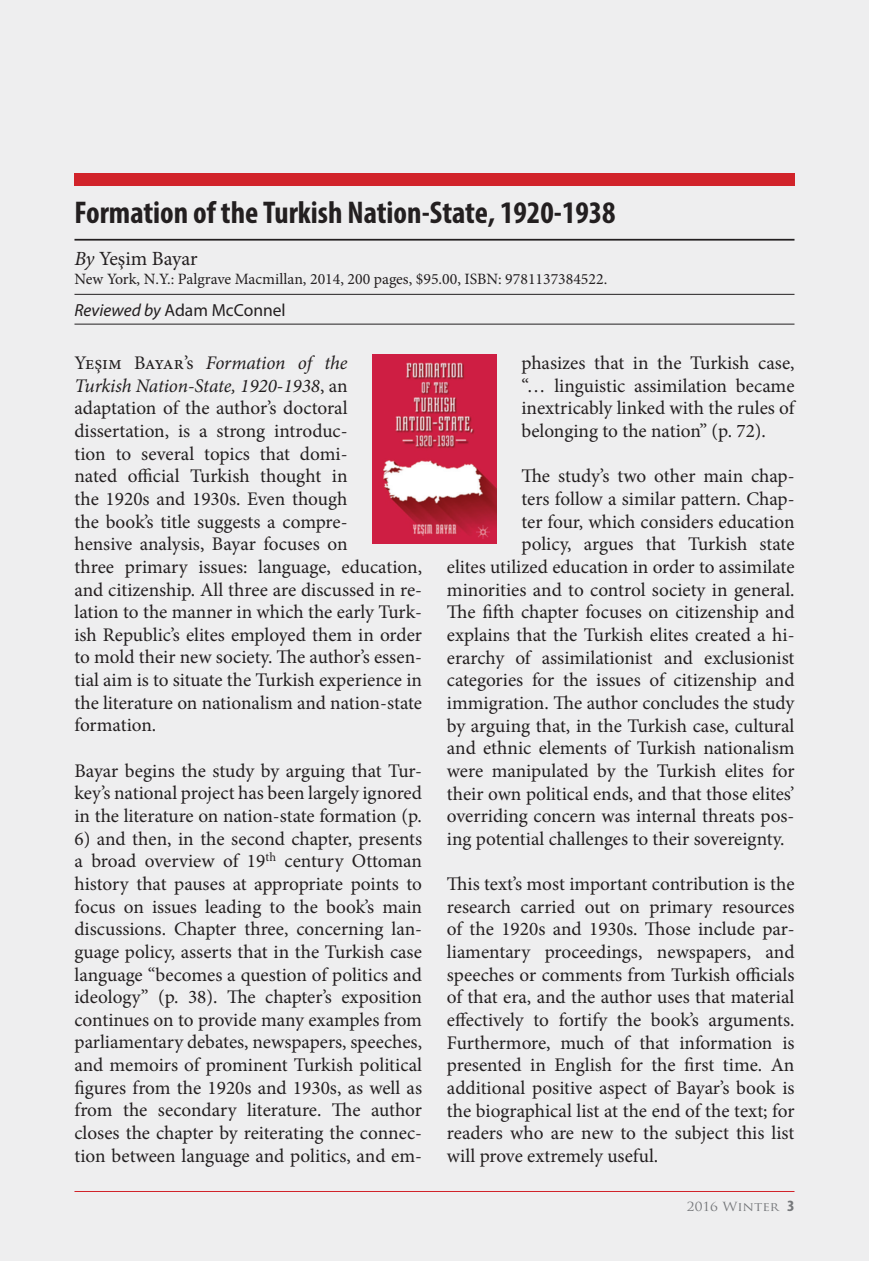
<style>
.page{position:relative;width:869px;height:1261px;background:#fff}
.page>*{position:absolute;margin:0;border:0;box-sizing:border-box;transform-origin:0 0}
.t1{font:700 condensed 31.5px "Myriad Pro";color:#231f20}
.t2{font:20.12px "Minion Pro";color:#231f20}
.t3{font:19.25px/22.6px "Minion Pro";color:#231f20;text-align:justify}
.t4{font:17.5px "Myriad Pro";color:#231f20}
.t5{font:15.75px "Minion Pro";color:#231f20}
.t6{font:12.25px "Trajan Pro";color:#76787b;scale:1.11 1}
.s1{font-style:italic}
.s2{font-family:"Myriad Pro";font-weight:700;font-stretch:condensed;font-size:15.75px}
</style>
<div class="page">
<div style="left:0;top:0;width:868px;height:1260px;background:#eeeeef"></div>
<hr style="left:74px;top:1190px;width:720px;height:1px;background:#d1232a">
<hr style="left:74px;top:239px;width:720px;height:1px;background:#231f20">
<hr style="left:74px;top:294px;width:720px;height:1px;background:#231f20">
<hr style="left:74px;top:324px;width:720px;height:1px;background:#231f20">
<div style="left:74px;top:174px;width:720px;height:12px;background:#d1232a"></div>
<img style="left:372px;top:355px;width:124px;height:188px">
<h1 class="t1" style="left:74px;top:192px;width:542px">Formation of the Turkish Nation-State, 1920-1938</h1>
<p class="t2" style="left:74px;top:245px;width:125px"><span class="s1">By</span> Yeşim Bayar</p>
<p class="t5" style="left:74px;top:268px;width:534px">New York, N.Y.: Palgrave Macmillan, 2014, 200 pages, $95.00, ISBN: 9781137384522.</p>
<p class="t4" style="left:74px;top:299px;width:213px"><span class="s1">Reviewed by</span> Adam McConnel</p>
<p class="t3" style="left:74px;top:351px;width:349px;text-align:left">Yeşim Bayar’s <span class="s1">Formation of the<br>Turkish Nation-State, 1920-1938</span>, an adaptation of the author’s doctoral dissertation, is a strong introduc-<br>tion to several topics that domi-<br>nated official Turkish thought in<br>the 1920s and 1930s. Even though<br>the book’s title suggests a compre-<br>hensive analysis, Bayar focuses on<br>three primary issues: language, education, and citizenship. All three are discussed in re&shy;lation to the manner in which the early Turk&shy;ish Republic’s elites employed them in order to mold their new society. The author’s essen&shy;tial aim is to situate the Turkish experience in the literature on nationalism and nation-state formation.</p>
<p class="t3" style="left:74px;top:759px;width:349px">Bayar begins the study by arguing that Tur&shy;key’s national project has been largely ignored in the literature on nation-state formation (p.</p>
<p class="t3" style="left:74px;top:827px;width:349px">6) and then, in the second chapter, presents a broad overview of 19<sup>th</sup> century Ottoman history that pauses at appropriate points to focus on issues leading to the book’s main discussions. Chapter three, concerning lan&shy;guage policy, asserts that in the Turkish case language “becomes a question of politics and ideology” (p. 38). The chapter’s exposition continues on to provide many examples from parliamentary debates, newspapers, speeches, and memoirs of prominent Turkish political figures from the 1920s and 1930s, as well as from the secondary literature. The author closes the chapter by reiterating the connec&shy;tion between language and politics, and em-</p>
<p class="t3" style="left:521px;top:351px;width:274px">phasizes that in the Turkish case, “… linguistic assimilation became inextricably linked with the rules of belonging to the nation” (p. 72).</p>
<p class="t3" style="left:521px;top:465px;width:274px">The study’s two other main chap-</p>
<p class="t3" style="left:521px;top:487px;width:274px">ters follow a similar pattern. Chap-</p>
<p class="t3" style="left:521px;top:510px;width:274px">ter four, which considers education</p>
<p class="t3" style="left:521px;top:533px;width:274px">policy, argues that Turkish state</p>
<p class="t3" style="left:446px;top:555px;width:349px">elites utilized education in order to assimilate</p>
<p class="t3" style="left:446px;top:578px;width:349px">minorities and to control society in general.</p>
<p class="t3" style="left:446px;top:600px;width:349px">The fifth chapter focuses on citizenship and</p>
<p class="t3" style="left:446px;top:623px;width:349px">explains that the Turkish elites created a hi-</p>
<p class="t3" style="left:446px;top:646px;width:349px">erarchy of assimilationist and exclusionist</p>
<p class="t3" style="left:446px;top:668px;width:349px">categories for the issues of citizenship and</p>
<p class="t3" style="left:446px;top:691px;width:349px">immigration. The author concludes the study</p>
<p class="t3" style="left:446px;top:714px;width:349px">by arguing that, in the Turkish case, cultural</p>
<p class="t3" style="left:446px;top:736px;width:349px">and ethnic elements of Turkish nationalism</p>
<p class="t3" style="left:446px;top:759px;width:349px">were manipulated by the Turkish elites for</p>
<p class="t3" style="left:446px;top:782px;width:349px">their own political ends, and that those elites’</p>
<p class="t3" style="left:446px;top:804px;width:349px">overriding concern was internal threats pos-</p>
<p class="t3" style="left:446px;top:827px;width:339px">ing potential challenges to their sovereignty.</p>
<p class="t3" style="left:446px;top:872px;width:349px">This text’s most important contribution is the research carried out on primary resources of the 1920s and 1930s. Those include par&shy;liamentary proceedings, newspapers, and speeches or comments from Turkish officials of that era, and the author uses that material effectively to fortify the book’s arguments.<br>Furthermore, much of that information is presented in English for the first time. An additional positive aspect of Bayar’s book is the biographical list at the end of the text; for readers who are new to the subject this list will prove extremely useful.</p>
<p class="t6" style="left:686px;top:1198px;width:98px">2016 Wınter <span class="s2">3</span></p>
</div>
